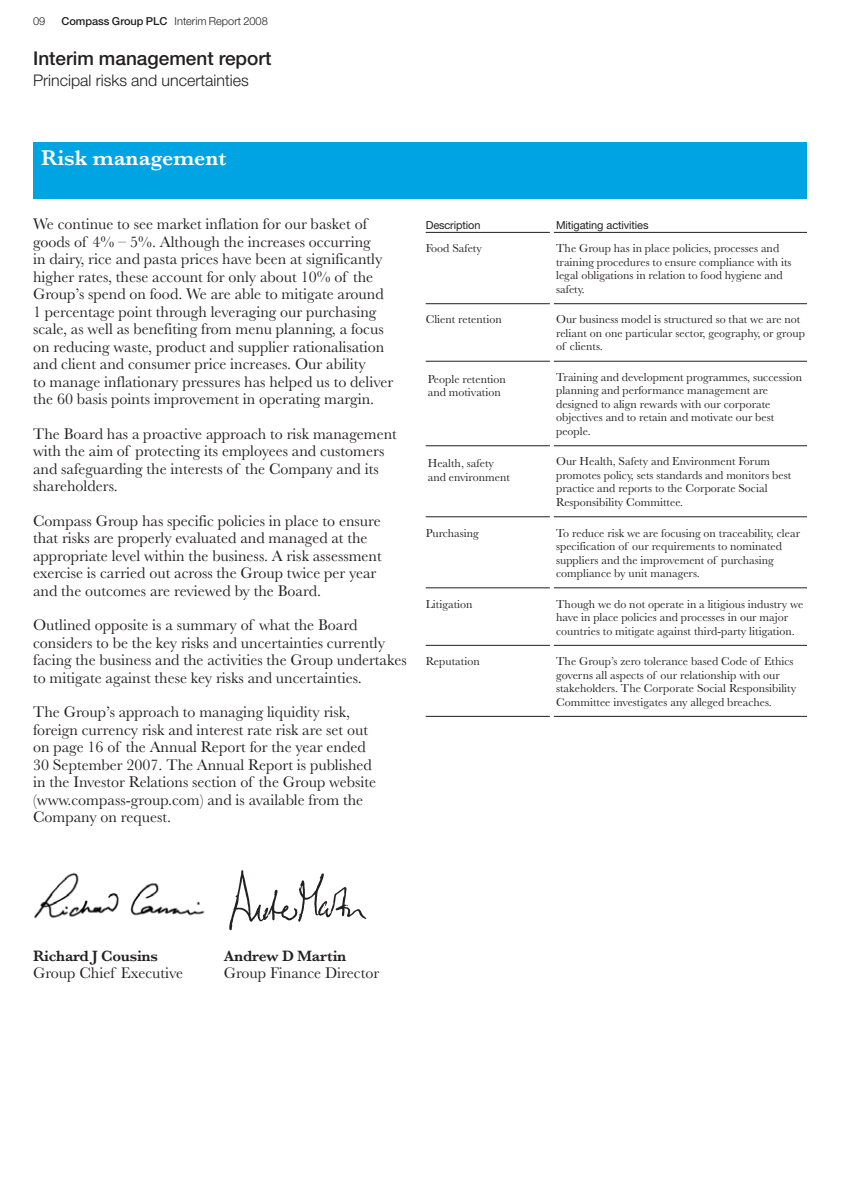
<style>
.page{position:relative;width:842px;height:1191px;background:#fff}
.page>*{position:absolute;margin:0;border:0;box-sizing:border-box;transform-origin:0 0}
.t1{font:600 22px "Baskerville";color:#fff}
.t2{font:500 19px "Helvetica Neue";color:#231f20}
.t3{font:16px/17.6px "Baskerville";color:#231f20}
.t4{font:300 16px "Helvetica Neue";color:#231f20}
.t5{font:600 15.6px "Baskerville";letter-spacing:-.015em;color:#231f20}
.t6{font:12px/13.6px "Baskerville";color:#231f20}
.t7{font:300 11px "Helvetica Neue";color:#231f20}
.t8{font:11px "Helvetica Neue";letter-spacing:-.01em;color:#231f20}
.s1{font-weight:500}
</style>
<div class="page">
<hr style="left:426px;top:232px;width:381px;height:1px;background:#231f20">
<hr style="left:426px;top:303px;width:381px;height:1px;background:#231f20">
<hr style="left:426px;top:361px;width:381px;height:1px;background:#231f20">
<hr style="left:426px;top:445px;width:381px;height:1px;background:#231f20">
<hr style="left:426px;top:516px;width:381px;height:1px;background:#231f20">
<hr style="left:426px;top:587px;width:381px;height:1px;background:#231f20">
<hr style="left:426px;top:645px;width:381px;height:1px;background:#231f20">
<hr style="left:426px;top:716px;width:381px;height:1px;background:#231f20">
<img style="left:229px;top:870px;width:138px;height:61px">
<img style="left:34px;top:872px;width:171px;height:47px">
<div style="left:33px;top:142px;width:774px;height:57px;background:#00a4e3"></div>
<hr style="left:550px;top:218px;width:4px;height:513px;background:#fff">
<p class="t7" style="left:33px;top:18px;width:14px">09</p>
<p class="t7" style="left:61px;top:18px;width:208px"><span class="s1">Compass Group PLC</span> Interim Report 2008</p>
<p class="t2" style="left:33px;top:52px;width:240px">Interim management report</p>
<p class="t4" style="left:33px;top:75px;width:217px">Principal risks and uncertainties</p>
<h1 class="t1" style="left:41px;top:150px;width:187px">Risk management</h1>
<p class="t3" style="left:33px;top:217px;width:362px">We continue to see market inflation for our basket of goods of 4% – 5%. Although the increases occurring<br>in dairy, rice and pasta prices have been at significantly higher rates, these account for only about 10% of the Group’s spend on food. We are able to mitigate around 1 percentage point through leveraging our purchasing scale, as well as benefiting from menu planning, a focus on reducing waste, product and supplier rationalisation and client and consumer price increases. Our ability<br>to manage inflationary pressures has helped us to deliver the 60 basis points improvement in operating margin.</p>
<p class="t3" style="left:33px;top:426px;width:365px">The Board has a proactive approach to risk management with the aim of protecting its employees and customers and safeguarding the interests of the Company and its shareholders.</p>
<p class="t3" style="left:33px;top:513px;width:350px">Compass Group has specific policies in place to ensure that risks are properly evaluated and managed at the appropriate level within the business. A risk assessment exercise is carried out across the Group twice per year and the outcomes are reviewed by the Board.</p>
<p class="t3" style="left:33px;top:618px;width:375px">Outlined opposite is a summary of what the Board considers to be the key risks and uncertainties currently facing the business and the activities the Group undertakes to mitigate against these key risks and uncertainties.</p>
<p class="t3" style="left:33px;top:705px;width:345px">The Group’s approach to managing liquidity risk, foreign currency risk and interest rate risk are set out on page 16 of the Annual Report for the year ended 30 September 2007. The Annual Report is published in the Investor Relations section of the Group website (www.compass-group.com) and is available from the Company on request.</p>
<p class="t8" style="left:426px;top:221px;width:56px">Description</p>
<p class="t8" style="left:556px;top:221px;width:94px">Mitigating activities</p>
<p class="t6" style="left:426px;top:243px;width:58px">Food Safety</p>
<p class="t6" style="left:556px;top:243px;width:237px">The Group has in place policies, processes and training procedures to ensure compliance with its legal obligations in relation to food hygiene and safety.</p>
<p class="t6" style="left:426px;top:314px;width:78px">Client retention</p>
<p class="t6" style="left:556px;top:314px;width:250px">Our business model is structured so that we are not reliant on one particular sector, geography, or group of clients.</p>
<p class="t6" style="left:556px;top:371px;width:248px">Training and development programmes, succession planning and performance management are designed to align rewards with our corporate objectives and to retain and motivate our best people.</p>
<p class="t6" style="left:556px;top:456px;width:237px">Our Health, Safety and Environment Forum promotes policy, sets standards and monitors best practice and reports to the Corporate Social Responsibility Committee.</p>
<p class="t6" style="left:426px;top:527px;width:55px">Purchasing</p>
<p class="t6" style="left:556px;top:527px;width:245px">To reduce risk we are focusing on traceability, clear specification of our requirements to nominated suppliers and the improvement of purchasing compliance by unit managers.</p>
<p class="t6" style="left:426px;top:598px;width:48px">Litigation</p>
<p class="t6" style="left:556px;top:598px;width:249px">Though we do not operate in a litigious industry we have in place policies and processes in our major countries to mitigate against third-party litigation.</p>
<p class="t6" style="left:426px;top:655px;width:55px">Reputation</p>
<p class="t6" style="left:556px;top:656px;width:242px">The Group’s zero tolerance based Code of Ethics governs all aspects of our relationship with our stakeholders. The Corporate Social Responsibility Committee investigates any alleged breaches.</p>
<p class="t6" style="left:428px;top:373px;width:80px">People retention and motivation</p>
<p class="t6" style="left:428px;top:458px;width:84px">Health, safety and environment</p>
<p class="t5" style="left:33px;top:950px;width:126px">Richard J Cousins</p>
<p class="t5" style="left:224px;top:950px;width:124px">Andrew D Martin</p>
<p class="t3" style="left:33px;top:966px;width:152px">Group Chief Executive</p>
<p class="t3" style="left:224px;top:966px;width:157px">Group Finance Director</p>
</div>
